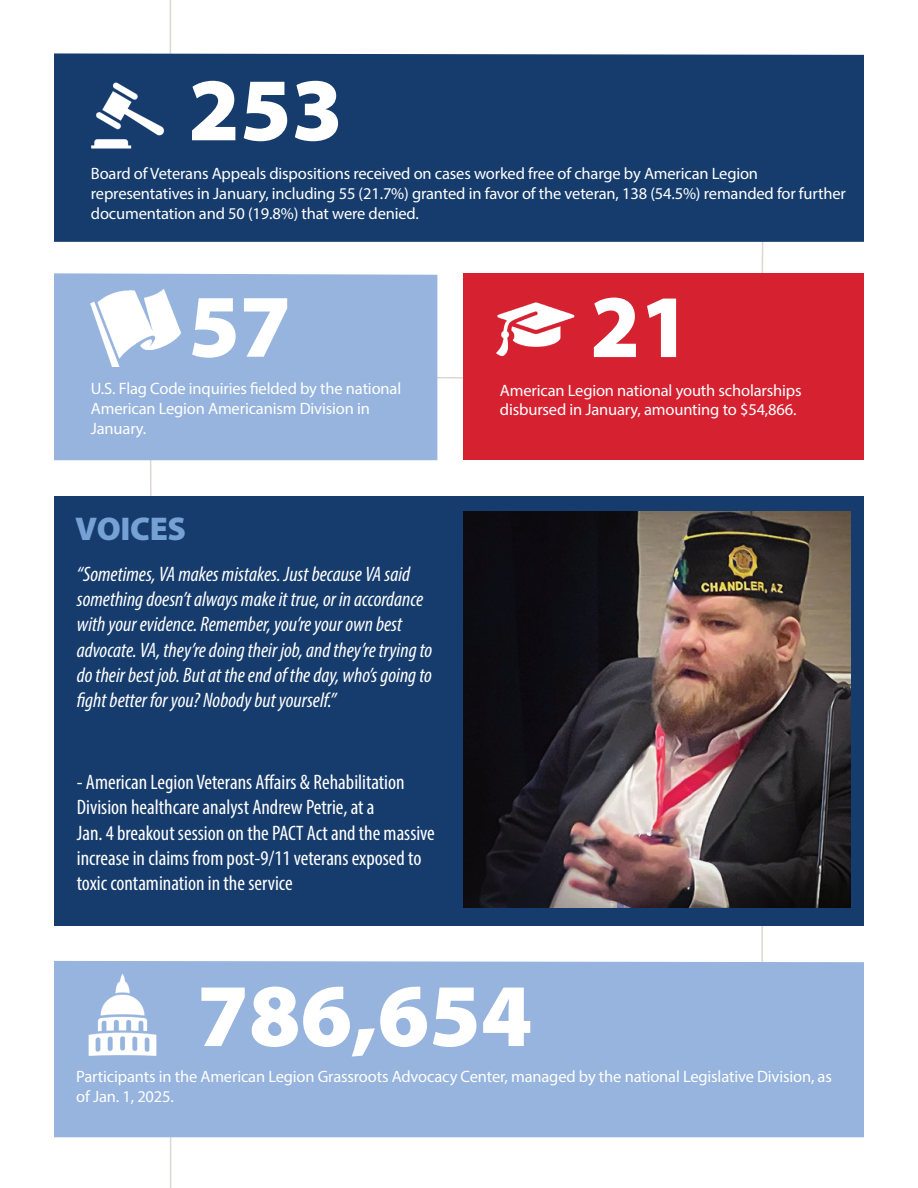
<style>
.page{position:relative;width:918px;height:1188px;background:#fff}
.page>*{position:absolute;margin:0;border:0;box-sizing:border-box;transform-origin:0 0}
.t1{font:900 90px "Myriad Pro";color:#fff}
.t2{font:900 33px "Myriad Pro";letter-spacing:-.01em;color:#76a1d4}
.t3{font:italic condensed 21px/25.2px "Myriad Pro";color:#fff}
.t4{font:condensed 21px/25.2px "Myriad Pro";color:#fff}
.t5{font:16.5px/19.8px "Myriad Pro";letter-spacing:-.01em;color:#fff}
</style>
<div class="page">
<div style="left:463px;top:273px;width:401px;height:187px;background:#d62131"></div>
<img style="left:496px;top:302px;width:79px;height:55px">
<div style="left:54px;top:273px;width:383px;height:187px;background:#96b4dd"></div>
<div style="left:54px;top:961px;width:810px;height:176px;background:#96b4dd"></div>
<div style="left:54px;top:53px;width:810px;height:189px;background:#163c6d"></div>
<img style="left:88px;top:285px;width:96px;height:82px">
<img style="left:83px;top:69px;width:89px;height:88px">
<div style="left:54px;top:496px;width:810px;height:429px;background:#163c6d"></div>
<img style="left:77px;top:969px;width:92px;height:92px">
<img style="left:463px;top:512px;width:387px;height:395px">
<h1 class="t1" style="left:188px;top:50px;width:156px">253</h1>
<p class="t5" style="left:91px;top:163px;width:757px">Board of Veterans Appeals dispositions received on cases worked free of charge by American Legion representatives in January, including 55 (21.7%) granted in favor of the veteran, 138 (54.5%) remanded for further documentation and 50 (19.8%) that were denied.</p>
<h1 class="t1" style="left:188px;top:266px;width:105px">57</h1>
<h1 class="t1" style="left:590px;top:267px;width:102px">21</h1>
<p class="t5" style="left:91px;top:378px;width:312px">U.S. Flag Code inquiries fielded by the national<br>American Legion Americanism Division in<br>January.</p>
<h2 class="t2" style="left:75px;top:507px;width:112px">VOICES</h2>
<p class="t3" style="left:77px;top:561px;width:357px">“Sometimes, VA makes mistakes. Just because VA said something doesn’t always make it true, or in accordance with your evidence. Remember, you’re your own best advocate. VA, they’re doing their job, and they’re trying to do their best job. But at the end of the day, who’s going to fight better for you? Nobody but yourself.”</p>
<p class="t4" style="left:77px;top:769px;width:360px">- American Legion Veterans Affairs &amp; Rehabilitation Division healthcare analyst Andrew Petrie, at a<br>Jan. 4 breakout session on the PACT Act and the massive increase in claims from post-9/11 veterans exposed to toxic contamination in the service</p>
<p class="t5" style="left:500px;top:380px;width:303px">American Legion national youth scholarships disbursed in January, amounting to $54,866.</p>
<h1 class="t1" style="left:197px;top:956px;width:336px">786,654</h1>
<p class="t5" style="left:76px;top:1067px;width:757px">Participants in the American Legion Grassroots Advocacy Center, managed by the national Legislative Division, as of Jan. 1, 2025.</p>
</div>
